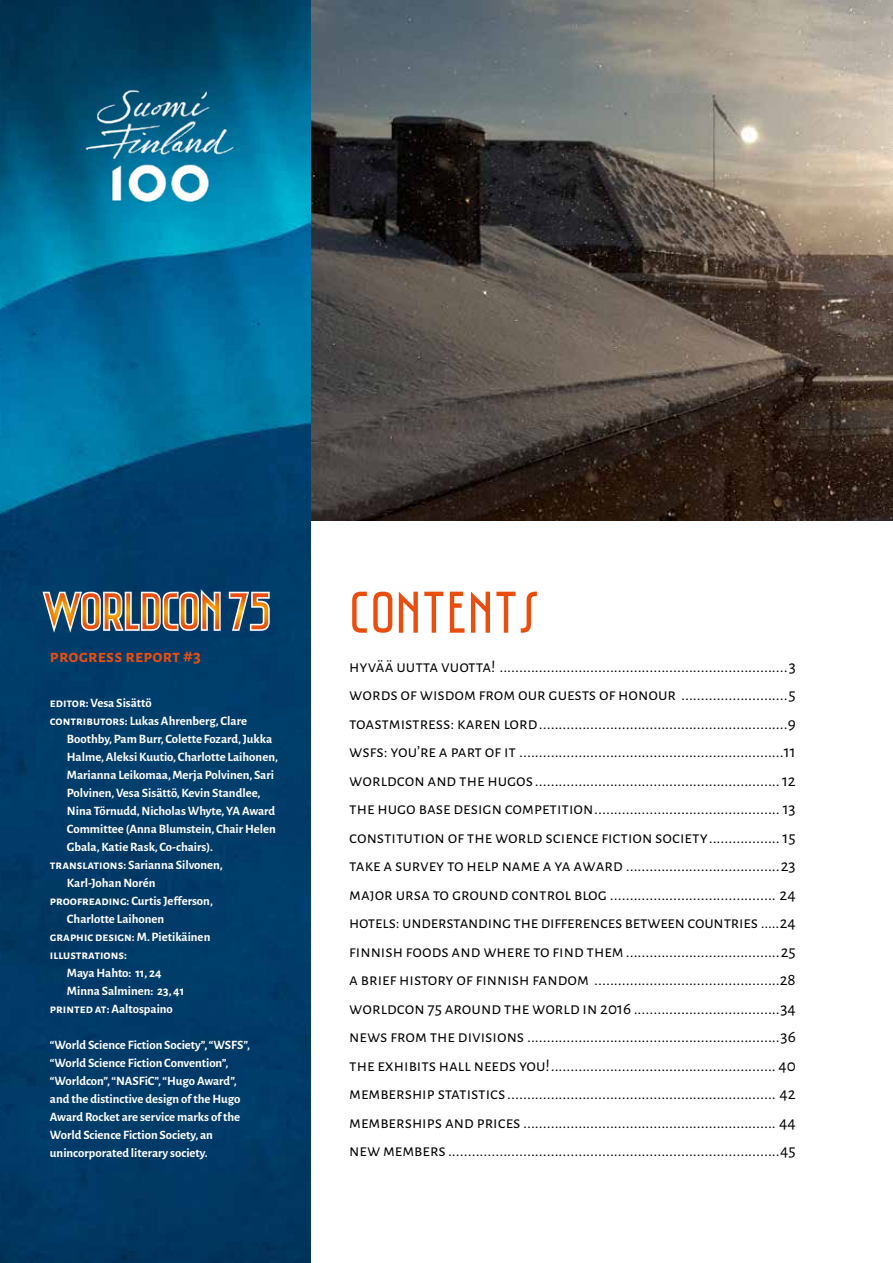
<style>
.page{position:relative;width:893px;height:1263px;background:#fff}
.page>*{position:absolute;margin:0;border:0;box-sizing:border-box;transform-origin:0 0}
.t1{font:60px "Saniretro";letter-spacing:.01em;color:#e94e0f}
.t2{font:700 18px "Alegreya Sans SC";color:#e94e0f}
.t3{font:17.25px/28.5px "Alegreya Sans SC";color:#000;text-align:justify}
.t4{font:700 12.75px/18px "Alegreya Sans";color:#fff}
.t5{font:700 12.75px "Alegreya Sans SC";color:#fff}
.s1{font-family:"Alegreya Sans SC"}
.s2{font-family:"Alegreya Sans"}
</style>
<div class="page">
<img style="left:310px;top:0;width:583px;height:521px">
<img style="left:0;top:0;width:310px;height:1263px">
<img style="left:50px;top:54px;width:220px;height:183px">
<svg style="left:43px;top:589px;width:178px;height:44px;background:#8a7d71"></svg>
<svg style="left:229px;top:592px;width:41px;height:39px;background:#847973"></svg>
<p class="t2" style="left:50px;top:643px;width:153px">progress report #3</p>
<p class="t4" style="left:50px;top:693px;width:103px"><span class="s1">editor</span>: Vesa Sisättö</p>
<p class="t4" style="left:50px;top:711px;width:199px"><span class="s1">contributors</span>: Lukas Ahrenberg, Clare</p>
<p class="t4" style="left:67px;top:729px;width:207px">Boothby, Pam Burr, Colette Fozard, Jukka</p>
<p class="t4" style="left:67px;top:747px;width:212px">Halme, Aleksi Kuutio, Charlotte Laihonen,</p>
<p class="t4" style="left:67px;top:765px;width:209px">Marianna Leikomaa, Merja Polvinen, Sari</p>
<p class="t4" style="left:67px;top:783px;width:195px">Polvinen, Vesa Sisättö, Kevin Standlee,</p>
<p class="t4" style="left:67px;top:801px;width:210px">Nina Törnudd, Nicholas Whyte, YA Award</p>
<p class="t4" style="left:67px;top:819px;width:210px">Committee (Anna Blumstein, Chair Helen</p>
<p class="t4" style="left:67px;top:837px;width:148px">Gbala, Katie Rask, Co-chairs).</p>
<p class="t4" style="left:50px;top:855px;width:174px"><span class="s1">translations</span>: Sarianna Silvonen,</p>
<p class="t4" style="left:67px;top:873px;width:90px">Karl-Johan Norén</p>
<p class="t4" style="left:50px;top:891px;width:164px"><span class="s1">proofreading</span>: Curtis Jefferson,</p>
<p class="t4" style="left:67px;top:909px;width:99px">Charlotte Laihonen</p>
<p class="t4" style="left:50px;top:927px;width:162px"><span class="s1">graphic design</span>: M. Pietikäinen</p>
<p class="t5" style="left:50px;top:945px;width:79px">illustrations<span class="s2">:</span></p>
<p class="t4" style="left:67px;top:963px;width:96px">Maya Hahto: 11, 24</p>
<p class="t4" style="left:67px;top:981px;width:119px">Minna Salminen: 23, 41</p>
<p class="t4" style="left:50px;top:999px;width:124px"><span class="s1">printed at</span>: Aaltospaino</p>
<p class="t4" style="left:50px;top:1035px;width:201px">“World Science Fiction Society”, “WSFS”, “World Science Fiction Convention”, “Worldcon”, “NASFiC”, “Hugo Award”, and the distinctive design of the Hugo Award Rocket are service marks of the World Science Fiction Society, an unincorporated literary society.</p>
<h1 class="t1" style="left:349px;top:577px;width:192px">CONTENTS</h1>
<p class="t3" style="left:349px;top:651px;width:448px">hyvää uutta vuotta! .........................................................................3 words of wisdom from our guests of honour ...........................5 toastmistress: karen lord...............................................................9 wsfs: you’re a part of it ...................................................................11 worldcon and the hugos..............................................................12 the hugo base design competition............................................... 13 constitution of the world science fiction society.................. 15 take a survey to help name a ya award .......................................23 major ursa to ground control blog .......................................... 24 hotels: understanding the differences between countries .....24 finnish foods and where to find them.......................................25 a brief history of finnish fandom ...............................................28 worldcon 75 around the world in 2016 .....................................34 news from the divisions ................................................................36 the exhibits hall needs you!......................................................... 40 membership statistics.................................................................... 42 memberships and prices ................................................................ 44 new members ....................................................................................45</p>
</div>
